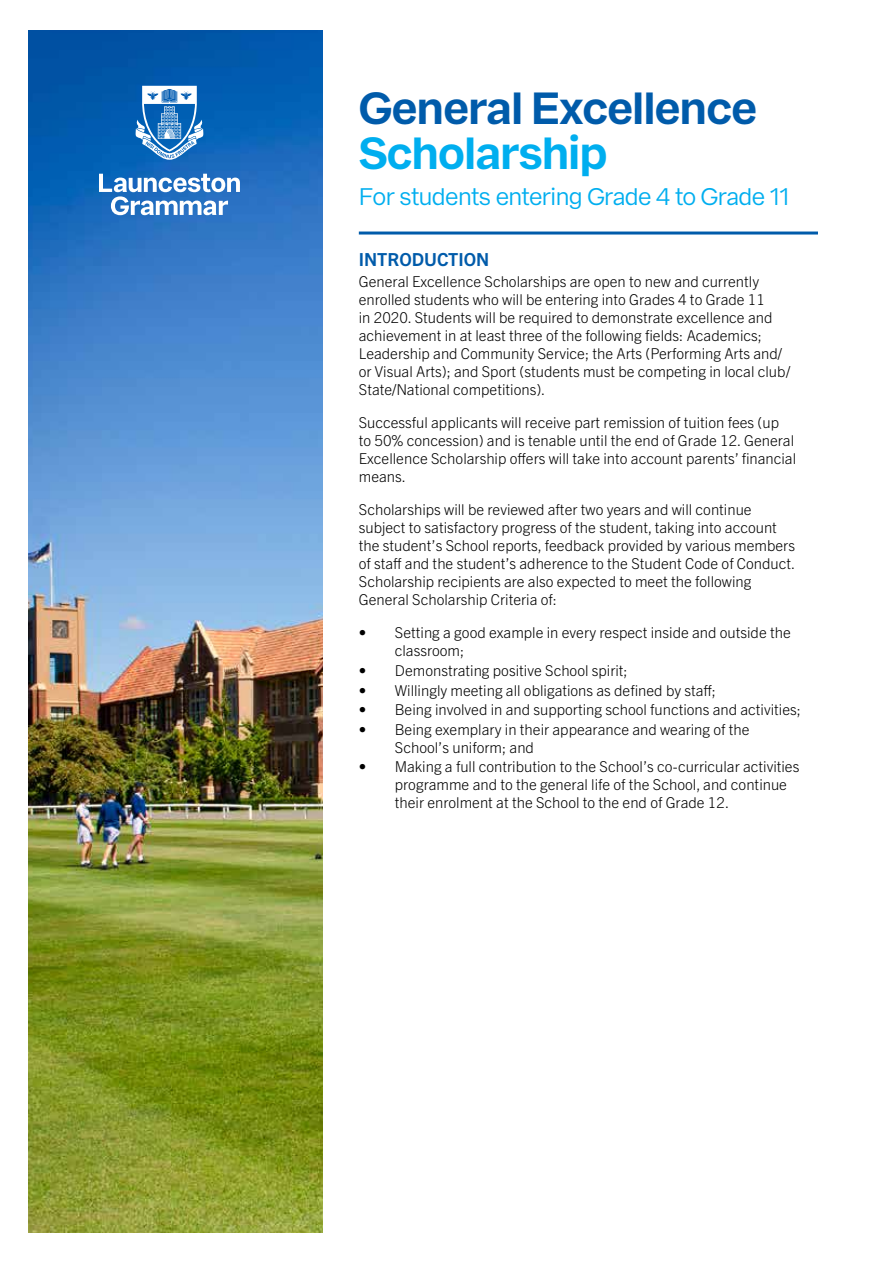
<style>
.page{position:relative;width:893px;height:1263px;background:#fff}
.page>*{position:absolute;margin:0;border:0;box-sizing:border-box;transform-origin:0 0}
.t1{font:700 45px "Franca DEMO";letter-spacing:-.025em;color:#005baa}
.t2{font:700 45px "Franca DEMO";letter-spacing:-.025em;color:#00aeef}
.t3{font:24px "Franca DEMO";letter-spacing:-.025em;color:#00aeef}
.t4{font:700 18px "Trade Gothic Next LT Pro";color:#005baa}
.t5{font:300 15px/18px "Trade Gothic Next LT Pro";color:#000}
</style>
<div class="page">
<hr style="left:359px;top:231px;width:459px;height:3px;background:#005baa">
<img style="left:29px;top:30px;width:293px;height:1203px">
<svg style="left:99px;top:174px;width:141px;height:41px"></svg>
<svg style="left:136px;top:86px;width:67px;height:74px"></svg>
<h1 class="t1" style="left:359px;top:89px;width:400px">General Excellence</h1>
<h1 class="t2" style="left:359px;top:134px;width:251px">Scholarship</h1>
<h2 class="t3" style="left:359px;top:187px;width:432px">For students entering Grade 4 to Grade 11</h2>
<p class="t4" style="left:359px;top:247px;width:132px">INTRODUCTION</p>
<p class="t5" style="left:359px;top:272px;width:433px">General Excellence Scholarships are open to new and currently enrolled students who will be entering into Grades 4 to Grade 11<br>in 2020. Students will be required to demonstrate excellence and achievement in at least three of the following fields: Academics; Leadership and Community Service; the Arts (Performing Arts and/ or Visual Arts); and Sport (students must be competing in local club/ State/National competitions).</p>
<p class="t5" style="left:359px;top:413px;width:439px">Successful applicants will receive part remission of tuition fees (up<br>to 50% concession) and is tenable until the end of Grade 12. General Excellence Scholarship offers will take into account parents’ financial means.</p>
<p class="t5" style="left:359px;top:500px;width:438px">Scholarships will be reviewed after two years and will continue subject to satisfactory progress of the student, taking into account the student’s School reports, feedback provided by various members of staff and the student’s adherence to the Student Code of Conduct.<br>Scholarship recipients are also expected to meet the following General Scholarship Criteria of:</p>
<p class="t5" style="left:395px;top:623px;width:397px;text-indent:-36px">• Setting a good example in every respect inside and outside the classroom;</p>
<p class="t5" style="left:359px;top:660px;width:270px">• Demonstrating positive School spirit;</p>
<p class="t5" style="left:359px;top:680px;width:359px">• Willingly meeting all obligations as defined by staff;</p>
<p class="t5" style="left:359px;top:699px;width:444px">• Being involved in and supporting school functions and activities;</p>
<p class="t5" style="left:395px;top:719px;width:356px;text-indent:-36px">• Being exemplary in their appearance and wearing of the<br>School’s uniform; and</p>
<p class="t5" style="left:395px;top:756px;width:406px;text-indent:-36px">• Making a full contribution to the School’s co-curricular activities programme and to the general life of the School, and continue their enrolment at the School to the end of Grade 12.</p>
</div>
